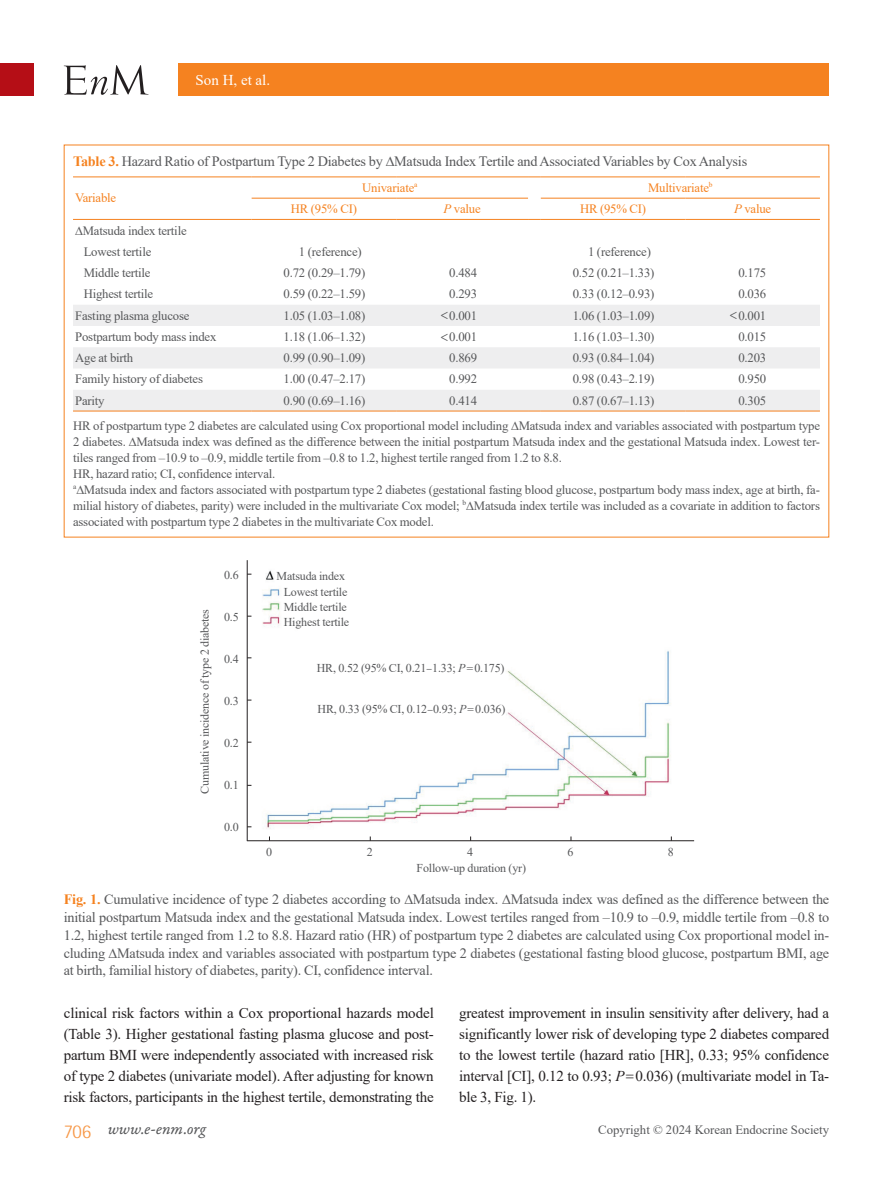
<style>
.page{position:relative;width:893px;height:1191px;background:#fff}
.page>*{position:absolute;margin:0;border:0;box-sizing:border-box;transform-origin:0 0}
.t1{font:16.5px "Garamond Premr Pro It Capt";color:#57585a}
.t2{font:15px/21px "Times New Roman";letter-spacing:-.015em;color:#231f20;text-align:justify}
.t3{font:15px "Times New Roman";color:#fff}
.t4{font:14.25px/17.9px "Times New Roman";letter-spacing:-.015em;color:#57585a;text-align:justify}
.t5{font:12.75px/15.9px "Times New Roman";letter-spacing:-.015em;color:#57585a}
.t6{font:12.75px "Times New Roman";letter-spacing:-.015em;color:#f58220}
.t7{font:12px/15px "Times New Roman";letter-spacing:-.015em;color:#57585a}
.s1{font-weight:700;color:#f58220}
.s2{font-style:italic}
.s3{font-family:"Dotum"}
.s4{font-family:"Minion Pro"}
.s5{font-family:"Rotis Semi Sans Std";font-weight:300;font-size:19.5px;color:#f79848}
</style>
<div class="page">
<div style="left:0;top:64px;width:34px;height:32px;background:#b50e16"></div>
<div style="left:179px;top:64px;width:650px;height:32px;background:#f58220"></div>
<svg style="left:64px;top:65px;width:85px;height:30px"></svg>
<svg style="left:73px;top:305px;width:747px;height:106px;fill:#eeeeef"></svg>
<hr style="left:252px;top:198px;width:144px;height:1px;background:#f58220">
<hr style="left:396px;top:198px;width:132px;height:1px;background:#f58220">
<hr style="left:541px;top:198px;width:144px;height:1px;background:#f58220">
<hr style="left:685px;top:198px;width:135px;height:1px;background:#f58220">
<hr style="left:73px;top:177px;width:179px;height:1px;background:#f58220">
<hr style="left:252px;top:177px;width:144px;height:1px;background:#f58220">
<hr style="left:396px;top:177px;width:132px;height:1px;background:#f58220">
<svg style="left:528px;top:177px;width:13px;height:1px"></svg>
<hr style="left:541px;top:177px;width:144px;height:1px;background:#f58220">
<hr style="left:685px;top:177px;width:135px;height:1px;background:#f58220">
<hr style="left:73px;top:219px;width:179px;height:1px;background:#f58220">
<hr style="left:252px;top:219px;width:144px;height:1px;background:#f58220">
<hr style="left:396px;top:219px;width:132px;height:1px;background:#f58220">
<svg style="left:528px;top:219px;width:13px;height:1px"></svg>
<hr style="left:541px;top:219px;width:144px;height:1px;background:#f58220">
<hr style="left:685px;top:219px;width:135px;height:1px;background:#f58220">
<hr style="left:73px;top:411px;width:179px;height:1px;background:#f58220">
<hr style="left:252px;top:411px;width:144px;height:1px;background:#f58220">
<hr style="left:396px;top:411px;width:132px;height:1px;background:#f58220">
<svg style="left:528px;top:411px;width:13px;height:1px"></svg>
<hr style="left:541px;top:411px;width:144px;height:1px;background:#f58220">
<hr style="left:685px;top:411px;width:135px;height:1px;background:#f58220">
<img style="left:251px;top:570px;width:420px;height:259px">
<hr style="left:247px;top:560px;width:1px;height:280px;background:#231f20">
<hr style="left:247px;top:840px;width:447px;height:1px;background:#231f20">
<p class="t3" style="left:196px;top:69px;width:76px">Son H, et al.</p>
<p class="t4" style="left:73px;top:152px;width:676px"><span class="s1">Table 3.</span> Hazard Ratio of Postpartum Type 2 Diabetes by ∆Matsuda Index Tertile and Associated Variables by Cox Analysis</p>
<p class="t6" style="left:75px;top:189px;width:43px">Variable</p>
<p class="t6" style="left:362px;top:178px;width:57px">Univariate<sup>a</sup></p>
<p class="t6" style="left:648px;top:178px;width:66px">Multivariate<sup>b</sup></p>
<p class="t6" style="left:291px;top:200px;width:68px">HR (95% CI)</p>
<p class="t6" style="left:444px;top:200px;width:39px"><span class="s2">P</span> value</p>
<p class="t6" style="left:580px;top:200px;width:68px">HR (95% CI)</p>
<p class="t6" style="left:734px;top:200px;width:39px"><span class="s2">P</span> value</p>
<p class="t5" style="left:84px;top:219px;width:105px;line-height:21.3px;text-indent:-9px">∆Matsuda index tertile<br>Lowest tertile</p>
<p class="t5" style="left:299px;top:243px;width:64px">1 (reference)</p>
<p class="t5" style="left:588px;top:243px;width:64px">1 (reference)</p>
<p class="t5" style="left:84px;top:264px;width:68px">Middle tertile</p>
<p class="t5" style="left:284px;top:264px;width:83px">0.72 (0.29–1.79)</p>
<p class="t5" style="left:449px;top:264px;width:29px">0.484</p>
<p class="t5" style="left:573px;top:264px;width:83px">0.52 (0.21–1.33)</p>
<p class="t5" style="left:738px;top:264px;width:29px">0.175</p>
<p class="t5" style="left:84px;top:286px;width:71px">Highest tertile</p>
<p class="t5" style="left:284px;top:286px;width:83px">0.59 (0.22–1.59)</p>
<p class="t5" style="left:449px;top:286px;width:29px">0.293</p>
<p class="t5" style="left:573px;top:286px;width:83px">0.33 (0.12–0.93)</p>
<p class="t5" style="left:738px;top:286px;width:29px">0.036</p>
<p class="t5" style="left:75px;top:307px;width:116px">Fasting plasma glucose</p>
<p class="t5" style="left:284px;top:307px;width:83px">1.05 (1.03–1.08)</p>
<p class="t5" style="left:440px;top:307px;width:38px"><span class="s3">&lt;</span>0.001</p>
<p class="t5" style="left:573px;top:307px;width:83px">1.06 (1.03–1.09)</p>
<p class="t5" style="left:730px;top:307px;width:38px"><span class="s3">&lt;</span>0.001</p>
<p class="t5" style="left:75px;top:328px;width:143px">Postpartum body mass index</p>
<p class="t5" style="left:284px;top:328px;width:83px">1.18 (1.06–1.32)</p>
<p class="t5" style="left:440px;top:328px;width:38px"><span class="s3">&lt;</span>0.001</p>
<p class="t5" style="left:573px;top:328px;width:83px">1.16 (1.03–1.30)</p>
<p class="t5" style="left:738px;top:328px;width:29px">0.015</p>
<p class="t5" style="left:75px;top:349px;width:60px">Age at birth</p>
<p class="t5" style="left:284px;top:349px;width:83px">0.99 (0.90–1.09)</p>
<p class="t5" style="left:449px;top:349px;width:29px">0.869</p>
<p class="t5" style="left:573px;top:349px;width:83px">0.93 (0.84–1.04)</p>
<p class="t5" style="left:738px;top:349px;width:29px">0.203</p>
<p class="t5" style="left:75px;top:371px;width:129px">Family history of diabetes</p>
<p class="t5" style="left:284px;top:371px;width:83px">1.00 (0.47–2.17)</p>
<p class="t5" style="left:449px;top:371px;width:29px">0.992</p>
<p class="t5" style="left:573px;top:371px;width:83px">0.98 (0.43–2.19)</p>
<p class="t5" style="left:738px;top:371px;width:29px">0.950</p>
<p class="t5" style="left:75px;top:392px;width:31px">Parity</p>
<p class="t5" style="left:284px;top:392px;width:83px">0.90 (0.69–1.16)</p>
<p class="t5" style="left:449px;top:392px;width:29px">0.414</p>
<p class="t5" style="left:573px;top:392px;width:83px">0.87 (0.67–1.13)</p>
<p class="t5" style="left:73px;top:387px;width:748px;line-height:25.8px;text-indent:665px">0.305<br>HR of postpartum type 2 diabetes are calculated using Cox proportional model including ∆Matsuda index and variables associated with postpartum type</p>
<p class="t5" style="left:73px;top:434px;width:748px">2 diabetes. ∆Matsuda index was defined as the difference between the initial postpartum Matsuda index and the gestational Matsuda index. Lowest ter&shy;tiles ranged from –10.9 to –0.9, middle tertile from –0.8 to 1.2, highest tertile ranged from 1.2 to 8.8.<br>HR, hazard ratio; CI, confidence interval.<br><sup>a</sup>∆Matsuda index and factors associated with postpartum type 2 diabetes (gestational fasting blood glucose, postpartum body mass index, age at birth, fa&shy;milial history of diabetes, parity) were included in the multivariate Cox model; <sup>b</sup>∆Matsuda index tertile was included as a covariate in addition to factors associated with postpartum type 2 diabetes in the multivariate Cox model.</p>
<p class="t7" style="left:197px;top:793px;width:186px;rotate:-90deg">Cumulative incidence of type 2 diabetes</p>
<p class="t7" style="left:224px;top:567px;width:16px">0.6</p>
<p class="t7" style="left:224px;top:609px;width:16px">0.5</p>
<p class="t7" style="left:224px;top:651px;width:16px">0.4</p>
<p class="t7" style="left:224px;top:693px;width:16px">0.3</p>
<p class="t7" style="left:224px;top:735px;width:16px">0.2</p>
<p class="t7" style="left:224px;top:777px;width:16px">0.1</p>
<p class="t7" style="left:224px;top:819px;width:16px">0.0</p>
<p class="t7" style="left:277px;top:567px;width:70px">Matsuda index</p>
<p class="t7" style="left:284px;top:584px;width:67px">Lowest tertile<br>Middle tertile<br>Highest tertile</p>
<p class="t7" style="left:317px;top:660px;width:189px">HR, 0.52 (95% CI, 0.21<span class="s4">–</span>1.33; <span class="s2">P</span><span class="s3">=</span>0.175)</p>
<p class="t7" style="left:318px;top:701px;width:189px">HR, 0.33 (95% CI, 0.12<span class="s4">–</span>0.93; <span class="s2">P</span><span class="s3">=</span>0.036)</p>
<p class="t7" style="left:266px;top:844px;width:7px">0</p>
<p class="t7" style="left:367px;top:844px;width:7px">2</p>
<p class="t7" style="left:467px;top:844px;width:7px">4</p>
<p class="t7" style="left:568px;top:844px;width:7px">6</p>
<p class="t7" style="left:668px;top:844px;width:7px">8</p>
<p class="t7" style="left:417px;top:860px;width:111px">Follow-up duration (yr)</p>
<p class="t4" style="left:64px;top:890px;width:767px"><span class="s1">Fig. 1.</span> Cumulative incidence of type 2 diabetes according to ∆Matsuda index. ∆Matsuda index was defined as the difference between the initial postpartum Matsuda index and the gestational Matsuda index. Lowest tertiles ranged from –10.9 to –0.9, middle tertile from –0.8 to 1.2, highest tertile ranged from 1.2 to 8.8. Hazard ratio (HR) of postpartum type 2 diabetes are calculated using Cox proportional model in&shy;cluding ∆Matsuda index and variables associated with postpartum type 2 diabetes (gestational fasting blood glucose, postpartum BMI, age at birth, familial history of diabetes, parity). CI, confidence interval.</p>
<p class="t2" style="left:64px;top:1002px;width:372px">clinical risk factors within a Cox proportional hazards model (Table 3). Higher gestational fasting plasma glucose and post&shy;partum BMI were independently associated with increased risk of type 2 diabetes (univariate model). After adjusting for known risk factors, participants in the highest tertile, demonstrating the</p>
<p class="t2" style="left:459px;top:1002px;width:371px">greatest improvement in insulin sensitivity after delivery, had a significantly lower risk of developing type 2 diabetes compared to the lowest tertile (hazard ratio [HR], 0.33; 95% confidence interval [CI], 0.12 to 0.93; <span class="s2">P</span><span class="s3">=</span>0.036) (multivariate model in Ta&shy;ble 3, Fig. 1).</p>
<p class="t1" style="left:64px;top:1118px;width:144px"><span class="s5">706</span> www.e-enm.org</p>
<p class="t5" style="left:598px;top:1120px;width:233px">Copyright © 2024 Korean Endocrine Society</p>
</div>
